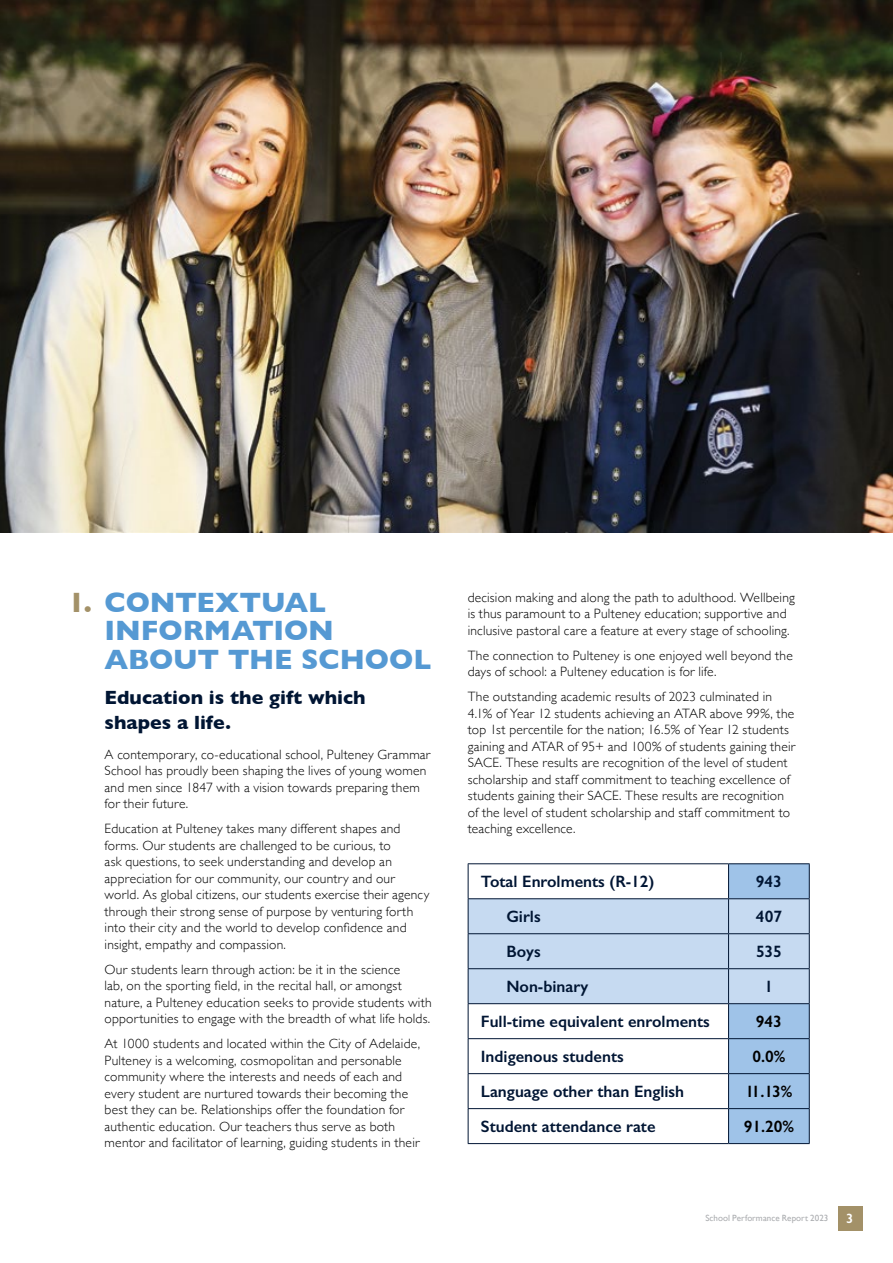
<style>
.page{position:relative;width:893px;height:1263px;background:#fff}
.page>*{position:absolute;margin:0;border:0;box-sizing:border-box;transform-origin:0 0}
.t1{font:700 28.5px/28.5px "Gill Sans";letter-spacing:-.005em;color:#5599d3}
.t2{font:700 28.5px "Gill Sans";color:#a39168}
.t3{font:700 19.5px/24.6px "Gill Sans";color:#001533}
.t4{font:600 16.5px "Gill Sans";color:#001533}
.t5{font:600 16.5px "Gill Sans";color:#000}
.t6{font:300 13.5px/16.5px "Gill Sans";letter-spacing:.015em;color:#000}
.t7{font:600 13.5px "Gill Sans";color:#fff}
.t8{font:9px "Gill Sans";letter-spacing:.005em;color:#abadb0}
</style>
<div class="page">
<div style="left:838px;top:1206px;width:25px;height:25px;background:#a39168"></div>
<img style="left:0;top:0;width:893px;height:532px">
<svg style="left:469px;top:864px;width:340px;height:279px"></svg>
<hr style="left:468px;top:864px;width:1px;height:34px;background:#001533">
<hr style="left:468px;top:863px;width:261px;height:1px;background:#001533">
<hr style="left:728px;top:864px;width:1px;height:34px;background:#001533">
<hr style="left:729px;top:863px;width:81px;height:1px;background:#001533">
<hr style="left:809px;top:864px;width:1px;height:34px;background:#001533">
<hr style="left:468px;top:899px;width:1px;height:34px;background:#001533">
<hr style="left:468px;top:934px;width:1px;height:34px;background:#001533">
<hr style="left:468px;top:969px;width:1px;height:34px;background:#001533">
<hr style="left:468px;top:898px;width:261px;height:1px;background:#001533">
<hr style="left:468px;top:933px;width:261px;height:1px;background:#001533">
<hr style="left:728px;top:899px;width:1px;height:34px;background:#001533">
<hr style="left:728px;top:934px;width:1px;height:34px;background:#001533">
<hr style="left:728px;top:969px;width:1px;height:34px;background:#001533">
<hr style="left:729px;top:898px;width:81px;height:1px;background:#001533">
<hr style="left:809px;top:899px;width:1px;height:34px;background:#001533">
<hr style="left:809px;top:934px;width:1px;height:34px;background:#001533">
<hr style="left:809px;top:969px;width:1px;height:34px;background:#001533">
<hr style="left:729px;top:933px;width:81px;height:1px;background:#001533">
<hr style="left:468px;top:1004px;width:1px;height:34px;background:#001533">
<hr style="left:468px;top:1039px;width:1px;height:34px;background:#001533">
<hr style="left:468px;top:1074px;width:1px;height:34px;background:#001533">
<hr style="left:468px;top:1109px;width:1px;height:34px;background:#001533">
<hr style="left:468px;top:968px;width:261px;height:1px;background:#001533">
<hr style="left:468px;top:1003px;width:261px;height:1px;background:#001533">
<hr style="left:468px;top:1038px;width:261px;height:1px;background:#001533">
<hr style="left:468px;top:1073px;width:261px;height:1px;background:#001533">
<hr style="left:468px;top:1108px;width:261px;height:1px;background:#001533">
<hr style="left:468px;top:1143px;width:261px;height:1px;background:#001533">
<hr style="left:728px;top:1004px;width:1px;height:34px;background:#001533">
<hr style="left:728px;top:1039px;width:1px;height:34px;background:#001533">
<hr style="left:728px;top:1074px;width:1px;height:34px;background:#001533">
<hr style="left:728px;top:1109px;width:1px;height:34px;background:#001533">
<hr style="left:729px;top:968px;width:81px;height:1px;background:#001533">
<hr style="left:729px;top:1003px;width:81px;height:1px;background:#001533">
<hr style="left:809px;top:1004px;width:1px;height:34px;background:#001533">
<hr style="left:809px;top:1039px;width:1px;height:34px;background:#001533">
<hr style="left:809px;top:1074px;width:1px;height:34px;background:#001533">
<hr style="left:809px;top:1109px;width:1px;height:34px;background:#001533">
<hr style="left:729px;top:1038px;width:81px;height:1px;background:#001533">
<hr style="left:729px;top:1073px;width:81px;height:1px;background:#001533">
<hr style="left:729px;top:1108px;width:81px;height:1px;background:#001533">
<hr style="left:729px;top:1143px;width:81px;height:1px;background:#001533">
<h1 class="t2" style="left:68px;top:580px;width:25px">1.</h1>
<h1 class="t1" style="left:105px;top:587px;width:328px">CONTEXTUAL<br>INFORMATION<br>ABOUT THE SCHOOL</h1>
<h2 class="t3" style="left:105px;top:685px;width:262px">Education is the gift which shapes a life.</h2>
<p class="t6" style="left:105px;top:746px;width:327px">A contemporary, co-educational school, Pulteney Grammar School has proudly been shaping the lives of young women and men since 1847 with a vision towards preparing them for their future.</p>
<p class="t6" style="left:105px;top:820px;width:326px">Education at Pulteney takes many different shapes and forms. Our students are challenged to be curious, to<br>ask questions, to seek understanding and develop an appreciation for our community, our country and our world. As global citizens, our students exercise their agency through their strong sense of purpose by venturing forth into their city and the world to develop confidence and insight, empathy and compassion.</p>
<p class="t6" style="left:105px;top:961px;width:329px">Our students learn through action: be it in the science<br>lab, on the sporting field, in the recital hall, or amongst nature, a Pulteney education seeks to provide students with opportunities to engage with the breadth of what life holds.</p>
<p class="t6" style="left:105px;top:1035px;width:317px">At 1000 students and located within the City of Adelaide, Pulteney is a welcoming, cosmopolitan and personable community where the interests and needs of each and every student are nurtured towards their becoming the best they can be. Relationships offer the foundation for authentic education. Our teachers thus serve as both mentor and facilitator of learning, guiding students in their</p>
<p class="t6" style="left:468px;top:588px;width:329px">decision making and along the path to adulthood. Wellbeing is thus paramount to a Pulteney education; supportive and inclusive pastoral care a feature at every stage of schooling.</p>
<p class="t6" style="left:468px;top:646px;width:327px">The connection to Pulteney is one enjoyed well beyond the days of school: a Pulteney education is for life.</p>
<p class="t6" style="left:468px;top:688px;width:329px">The outstanding academic results of 2023 culminated in 4.1% of Year 12 students achieving an ATAR above 99%, the top 1st percentile for the nation; 16.5% of Year 12 students gaining and ATAR of 95+ and 100% of students gaining their SACE. These results are recognition of the level of student scholarship and staff commitment to teaching excellence of students gaining their SACE. These results are recognition of the level of student scholarship and staff commitment to teaching excellence.</p>
<p class="t4" style="left:481px;top:872px;width:175px">Total Enrolments (R-12)</p>
<p class="t4" style="left:756px;top:872px;width:28px">943</p>
<p class="t4" style="left:506px;top:907px;width:36px">Girls</p>
<p class="t4" style="left:756px;top:907px;width:28px">407</p>
<p class="t4" style="left:506px;top:942px;width:36px">Boys</p>
<p class="t4" style="left:756px;top:942px;width:27px">535</p>
<p class="t4" style="left:506px;top:976px;width:83px">Non-binary</p>
<p class="t4" style="left:764px;top:976px;width:10px">1</p>
<p class="t4" style="left:481px;top:1011px;width:230px">Full-time equivalent enrolments</p>
<p class="t5" style="left:756px;top:1011px;width:28px">943</p>
<p class="t4" style="left:481px;top:1046px;width:144px">Indigenous students</p>
<p class="t5" style="left:752px;top:1046px;width:35px">0.0%</p>
<p class="t4" style="left:481px;top:1081px;width:205px">Language other than English</p>
<p class="t5" style="left:745px;top:1081px;width:48px">11.13%</p>
<p class="t4" style="left:481px;top:1116px;width:176px">Student attendance rate</p>
<p class="t5" style="left:744px;top:1116px;width:52px">91.20%</p>
<p class="t8" style="left:705px;top:1213px;width:124px">School Performance Report 2023</p>
<p class="t7" style="left:846px;top:1210px;width:9px">3</p>
</div>
